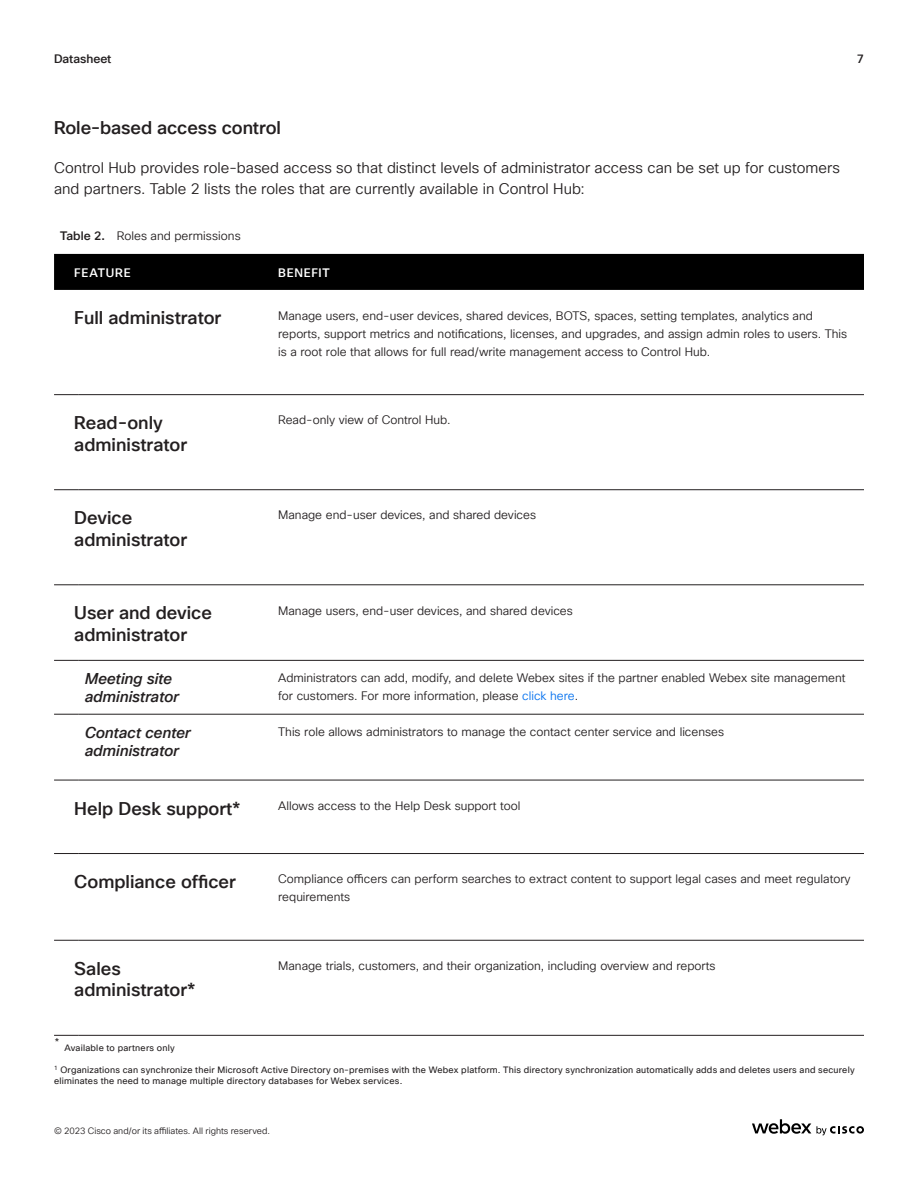
<style>
.page{position:relative;width:918px;height:1188px;background:#fff}
.page>*{position:absolute;margin:0;border:0;box-sizing:border-box;transform-origin:0 0}
.H5_Paragraph_Title{font:500 18px/21.6px "Cisco Sans TT";color:#231f20}
.Body{font:15px/21px "Cisco Sans TT Light";color:#231f20}
.t1{font:italic 500 15px/18px "Cisco Sans TT";color:#231f20}
.t2{font:12px/18px "Cisco Sans TT Light";color:#231f20}
.t3{font:500 12px "Cisco Sans TT";letter-spacing:.06em;color:#fff}
.t4{font:500 12px "Cisco Sans TT";letter-spacing:-.005em;color:#231f20}
.t5{font:9px/10.8px "Cisco Sans TT";letter-spacing:.025em;color:#231f20}
.t6{font:9px "Cisco Sans TT Light";letter-spacing:.005em;color:#231f20}
.s1{font-family:"Cisco Sans TT";font-weight:500}
.s2{color:#0672ef}
.s3{font-family:"Raleway";font-size:18px}
</style>
<div class="page">
<svg style="left:752px;top:1119px;width:112px;height:16px"></svg>
<div style="left:54px;top:254px;width:810px;height:36px;background:#000"></div>
<svg style="left:54px;top:394px;width:25px;height:1px"></svg>
<hr style="left:79px;top:394px;width:179px;height:1px;background:#231f20">
<hr style="left:258px;top:394px;width:606px;height:1px;background:#231f20">
<svg style="left:54px;top:489px;width:25px;height:1px"></svg>
<hr style="left:79px;top:489px;width:179px;height:1px;background:#231f20">
<hr style="left:258px;top:489px;width:606px;height:1px;background:#231f20">
<svg style="left:54px;top:585px;width:25px;height:1px"></svg>
<hr style="left:79px;top:585px;width:179px;height:1px;background:#231f20">
<hr style="left:258px;top:585px;width:606px;height:1px;background:#231f20">
<svg style="left:54px;top:660px;width:25px;height:1px"></svg>
<hr style="left:79px;top:660px;width:179px;height:1px;background:#231f20">
<hr style="left:258px;top:660px;width:606px;height:1px;background:#231f20">
<svg style="left:54px;top:714px;width:25px;height:1px"></svg>
<hr style="left:79px;top:714px;width:179px;height:1px;background:#231f20">
<hr style="left:258px;top:714px;width:606px;height:1px;background:#231f20">
<svg style="left:54px;top:780px;width:25px;height:1px"></svg>
<hr style="left:79px;top:780px;width:179px;height:1px;background:#231f20">
<hr style="left:258px;top:780px;width:606px;height:1px;background:#231f20">
<svg style="left:54px;top:853px;width:25px;height:1px"></svg>
<hr style="left:79px;top:853px;width:179px;height:1px;background:#231f20">
<hr style="left:258px;top:853px;width:606px;height:1px;background:#231f20">
<svg style="left:54px;top:940px;width:25px;height:1px"></svg>
<hr style="left:79px;top:940px;width:179px;height:1px;background:#231f20">
<hr style="left:258px;top:940px;width:606px;height:1px;background:#231f20">
<svg style="left:54px;top:1035px;width:25px;height:1px"></svg>
<hr style="left:79px;top:1035px;width:179px;height:1px;background:#231f20">
<hr style="left:258px;top:1035px;width:606px;height:1px;background:#231f20">
<p class="t4" style="left:54px;top:51px;width:59px">Datasheet</p>
<p class="t4" style="left:857px;top:51px;width:9px">7</p>
<p class="H5_Paragraph_Title" style="left:54px;top:117px;width:228px">Role-based access control</p>
<p class="Body" style="left:54px;top:157px;width:787px">Control Hub provides role-based access so that distinct levels of administrator access can be set up for customers and partners. Table 2 lists the roles that are currently available in Control Hub:</p>
<p class="t2" style="left:60px;top:228px;width:182px"><span class="s1">Table 2.</span> Roles and permissions</p>
<p class="t3" style="left:74px;top:265px;width:58px">FEATURE</p>
<p class="t3" style="left:278px;top:265px;width:53px">BENEFIT</p>
<p class="H5_Paragraph_Title" style="left:74px;top:308px;width:148px">Full administrator</p>
<p class="t2" style="left:278px;top:307px;width:570px">Manage users, end-user devices, shared devices, BOTS, spaces, setting templates, analytics and reports, support metrics and notifications, licenses, and upgrades, and assign admin roles to users. This is a root role that allows for full read/write management access to Control Hub.</p>
<p class="H5_Paragraph_Title" style="left:74px;top:413px;width:114px">Read-only administrator</p>
<p class="t2" style="left:278px;top:412px;width:174px">Read-only view of Control Hub.</p>
<p class="H5_Paragraph_Title" style="left:74px;top:508px;width:114px">Device administrator</p>
<p class="t2" style="left:278px;top:507px;width:259px">Manage end-user devices, and shared devices</p>
<p class="H5_Paragraph_Title" style="left:74px;top:603px;width:139px">User and device administrator</p>
<p class="t2" style="left:278px;top:602px;width:296px">Manage users, end-user devices, and shared devices</p>
<p class="t1" style="left:85px;top:670px;width:95px">Meeting site administrator</p>
<p class="t2" style="left:278px;top:669px;width:569px">Administrators can add, modify, and delete Webex sites if the partner enabled Webex site management for customers. For more information, please <span class="s2">click here</span>.</p>
<p class="t1" style="left:85px;top:724px;width:107px">Contact center administrator</p>
<p class="t2" style="left:278px;top:723px;width:447px">This role allows administrators to manage the contact center service and licenses</p>
<p class="H5_Paragraph_Title" style="left:74px;top:798px;width:168px">Help Desk support*</p>
<p class="t2" style="left:278px;top:797px;width:244px">Allows access to the Help Desk support tool</p>
<p class="H5_Paragraph_Title" style="left:74px;top:871px;width:163px">Compliance officer</p>
<p class="t2" style="left:278px;top:870px;width:574px">Compliance officers can perform searches to extract content to support legal cases and meet regulatory requirements</p>
<p class="H5_Paragraph_Title" style="left:74px;top:958px;width:123px">Sales administrator*</p>
<p class="t2" style="left:278px;top:957px;width:439px">Manage trials, customers, and their organization, including overview and reports</p>
<p class="t5" style="left:54px;top:1043px;width:122px"><span class="s3">*</span> Available to partners only</p>
<p class="t5" style="left:54px;top:1064px;width:802px"><sup>1</sup> Organizations can synchronize their Microsoft Active Directory on-premises with the Webex platform. This directory synchronization automatically adds and deletes users and securely eliminates the need to manage multiple directory databases for Webex services.</p>
<p class="t6" style="left:54px;top:1125px;width:217px">© 2023 Cisco and/or its affiliates. All rights reserved.</p>
</div>
